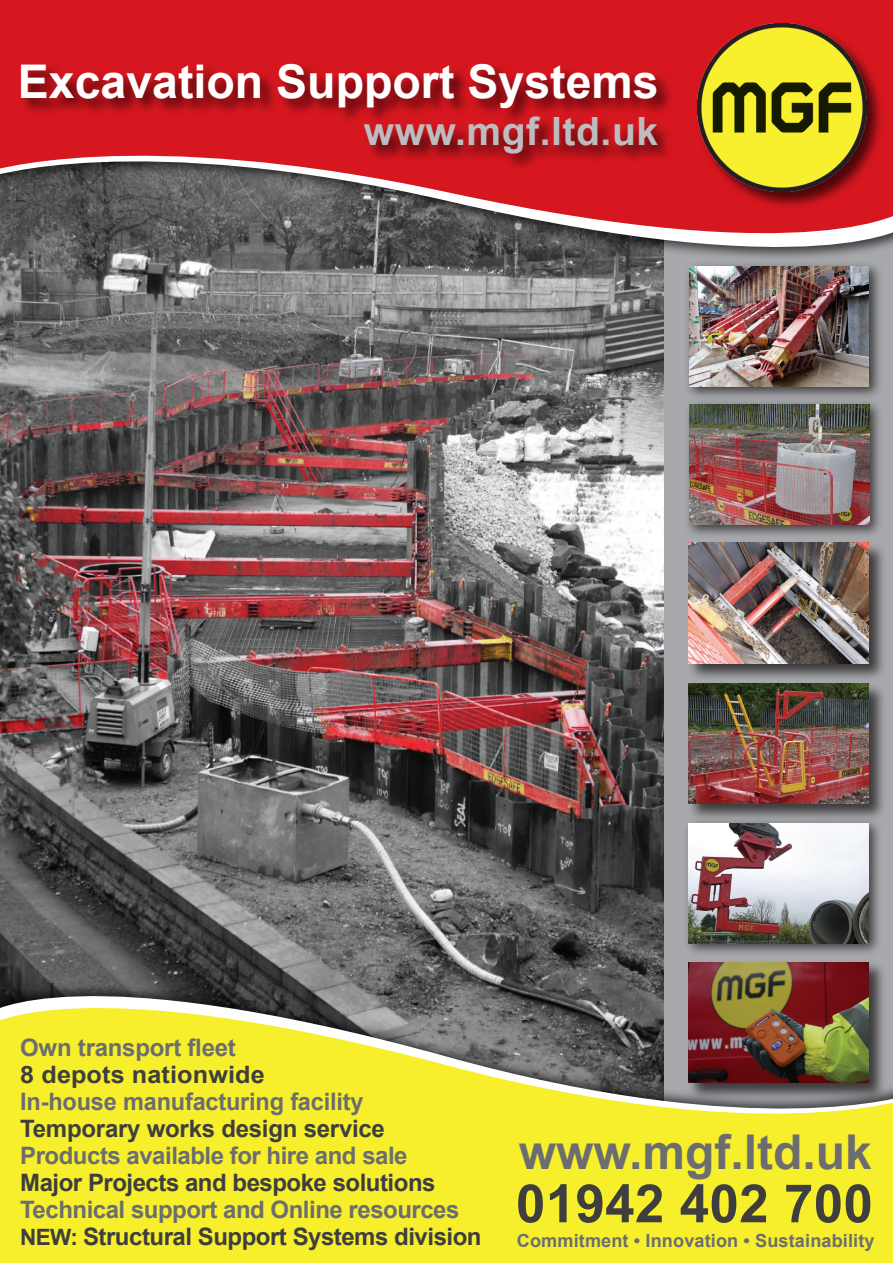
<style>
.page{position:relative;width:893px;height:1263px;background:#fff}
.page>*{position:absolute;margin:0;border:0;box-sizing:border-box;transform-origin:0 0}
.t1{font:700 52.95px "Arial";letter-spacing:.005em;color:#3e3e3f}
.t2{font:700 48px "Arial";color:#6c6d70}
.t3{font:700 46.5px "Arial";color:#fff}
.t4{font:700 39px "Arial";letter-spacing:.015em;color:#bcbdc0}
.t5{font:700 24px/27px "Arial";letter-spacing:-.02em;color:#6c6d70}
.t6{font:700 24px "Arial";letter-spacing:-.01em;color:#3e3e3f}
.t7{font:700 24px "Arial";letter-spacing:-.01em;color:#3e3e3f;scale:1.05 1}
.t8{font:700 18.15px "Arial";letter-spacing:.005em;color:#6c6d70}
.s1{font-size:22.5px;color:#3e3e3f}
.s2{color:#3e3e3f}
</style>
<div class="page">
<img style="left:0;top:287px;width:664px;height:667px">
<svg style="left:0;top:954px;width:679px;height:12px;background:#5a5a5b"></svg>
<svg style="left:0;top:273px;width:652px;height:14px;background:#8b8b8b"></svg>
<div style="left:0;top:0;width:893px;height:70px;background:#d7171f"></div>
<svg style="left:0;top:70px;width:893px;height:203px;background:#87585a"></svg>
<svg style="left:0;top:966px;width:893px;height:297px;background:#d8d13d"></svg>
<img style="left:692px;top:65px;width:196px;height:149px">
<img style="left:697px;top:23px;width:169px;height:169px">
<img style="left:13px;top:53px;width:809px;height:84px">
<img style="left:359px;top:107px;width:434px;height:79px">
<img style="left:637px;top:381px;width:256px;height:214px">
<img style="left:689px;top:418px;width:180px;height:107px">
<img style="left:679px;top:882px;width:214px;height:117px">
<img style="left:689px;top:882px;width:179px;height:61px">
<img style="left:652px;top:243px;width:241px;height:175px">
<img style="left:689px;top:267px;width:180px;height:119px">
<img style="left:684px;top:538px;width:206px;height:127px">
<img style="left:688px;top:543px;width:181px;height:120px">
<img style="left:654px;top:665px;width:239px;height:217px">
<img style="left:689px;top:683px;width:179px;height:120px">
<img style="left:684px;top:957px;width:206px;height:148px">
<img style="left:688px;top:962px;width:181px;height:120px">
<h3 class="t3" style="left:18px;top:50px;width:642px">Excavation Support Systems</h3>
<h3 class="t4" style="left:364px;top:106px;width:296px">www.mgf.ltd.uk</h3>
<p class="t5" style="left:20px;top:1035px;width:217px">Own transport fleet</p>
<p class="t7" style="left:20px;top:1059px;width:234px">8 depots nationwide</p>
<p class="t5" style="left:20px;top:1089px;width:345px">In-house manufacturing facility</p>
<p class="t6" style="left:20px;top:1113px;width:366px">Temporary works design service</p>
<p class="t5" style="left:20px;top:1143px;width:389px">Products available for hire and sale</p>
<p class="t6" style="left:20px;top:1167px;width:417px">Major Projects and bespoke solutions</p>
<p class="t5" style="left:20px;top:1197px;width:463px">Technical support and Online resources<br><span class="s1">NEW:</span> <span class="s2">Structural Support Systems division</span></p>
<h2 class="t2" style="left:519px;top:1120px;width:354px">www.mgf.ltd.uk</h2>
<h1 class="t1" style="left:516px;top:1168px;width:358px">01942 402 700</h1>
<p class="t8" style="left:517px;top:1228px;width:359px">Commitment • Innovation • Sustainability</p>
</div>
